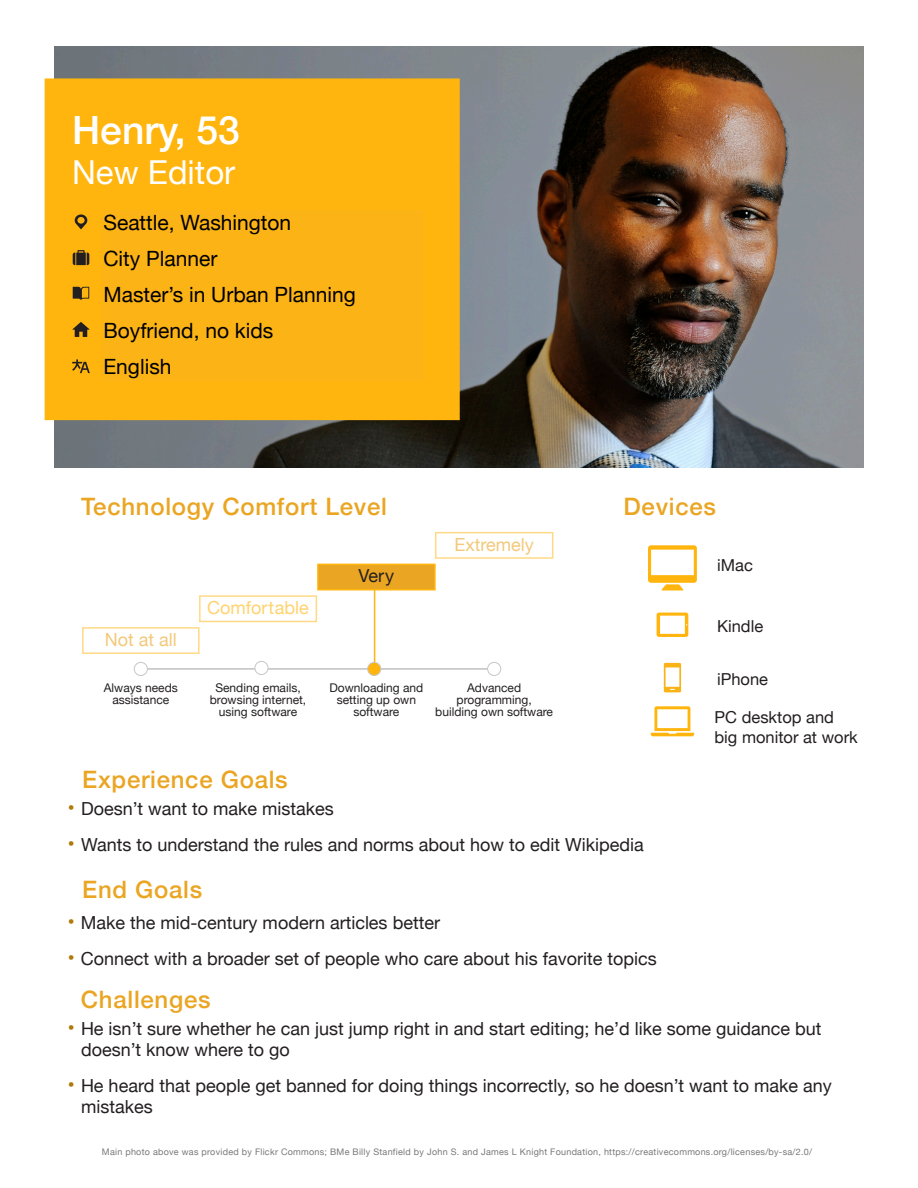
<style>
.page{position:relative;width:918px;height:1188px;background:#fff}
.page>*{position:absolute;margin:0;border:0;box-sizing:border-box;transform-origin:0 0}
.t1{font:500 39px "Helvetica Neue";color:#fff}
.t2{font:33px "Helvetica Neue";color:#fff}
.t3{font:500 24px "Helvetica Neue";letter-spacing:.03em;color:#eaa522}
.t4{font:21px/36px "Helvetica Neue";color:#000}
.t5{font:18px/21px "Helvetica Neue";color:#231f20}
.t6{font:18px "Helvetica Neue";color:#f3c97a}
.t7{font:18px "Helvetica Neue";color:#ffd36e}
.t8{font:16.5px/19.8px "Helvetica Neue";color:#231f20}
.t9{font:12px/12px "Helvetica Neue";color:#231f20;text-align:center}
.t10{font:9px "Helvetica Neue";letter-spacing:.03em;color:#787878}
.s1{font-size:21px;color:#b07a0a}
</style>
<div class="page">
<img style="left:54px;top:46px;width:810px;height:421px">
<div style="left:45px;top:78px;width:415px;height:342px;background:#ffb50d;border:2px solid #ffb50d"></div>
<svg style="left:75px;top:214px;width:12px;height:15px"></svg>
<svg style="left:73px;top:250px;width:16px;height:15px"></svg>
<svg style="left:73px;top:287px;width:16px;height:13px"></svg>
<svg style="left:72px;top:322px;width:18px;height:15px"></svg>
<svg style="left:72px;top:359px;width:18px;height:14px"></svg>
<div style="left:103px;top:210px;width:320px;height:170px;background:#fbb316"></div>
<hr style="left:139px;top:669px;width:356px;height:1px;background:#787878">
<hr style="left:374px;top:585px;width:1px;height:84px;background:#ffb50d">
<div style="left:82px;top:627px;width:118px;height:27px;border:2px solid #ffda86"></div>
<div style="left:199px;top:595px;width:118px;height:27px;border:2px solid #ffda86"></div>
<div style="left:318px;top:564px;width:117px;height:26px;background:#eaa522"></div>
<div style="left:317px;top:564px;width:119px;height:26px;border:2px solid #ffb50d"></div>
<div style="left:435px;top:532px;width:118px;height:27px;border:2px solid #ffda86"></div>
<div style="left:134px;top:662px;width:13px;height:13px;background:#fff;border-radius:50%"></div>
<div style="left:134px;top:662px;width:14px;height:14px;border:1px solid #c7c7c7;border-radius:50%"></div>
<div style="left:488px;top:662px;width:13px;height:13px;background:#fff;border-radius:50%"></div>
<div style="left:487px;top:662px;width:14px;height:14px;border:1px solid #c7c7c7;border-radius:50%"></div>
<div style="left:368px;top:662px;width:13px;height:13px;background:#ffb50d;border-radius:50%"></div>
<div style="left:367px;top:662px;width:14px;height:14px;border:1px solid #c7c7c7;border-radius:50%"></div>
<svg style="left:664px;top:663px;width:17px;height:29px"></svg>
<svg style="left:657px;top:613px;width:31px;height:24px"></svg>
<svg style="left:648px;top:545px;width:49px;height:45px"></svg>
<svg style="left:651px;top:706px;width:43px;height:30px"></svg>
<div style="left:255px;top:661px;width:13px;height:14px;background:#fff;border-radius:50%"></div>
<div style="left:254px;top:661px;width:14px;height:14px;border:1px solid #c7c7c7;border-radius:50%"></div>
<h1 class="t1" style="left:72px;top:106px;width:169px">Henry, 53</h1>
<h2 class="t2" style="left:72px;top:152px;width:165px">New Editor</h2>
<p class="t4" style="left:103px;top:204px;width:254px">Seattle, Washington<br>City Planner<br>Master’s in Urban Planning<br>Boyfriend, no kids<br>English</p>
<h3 class="t3" style="left:81px;top:492px;width:308px">Technology Comfort Level</h3>
<h3 class="t3" style="left:624px;top:492px;width:94px">Devices</h3>
<p class="t6" style="left:105px;top:629px;width:73px">Not at all</p>
<p class="t7" style="left:207px;top:597px;width:103px">Comfortable</p>
<p class="t5" style="left:359px;top:565px;width:37px">Very</p>
<p class="t6" style="left:455px;top:533px;width:81px">Extremely</p>
<p class="t9" style="left:210px;top:682px;width:98px">Sending emails, browsing internet, using software</p>
<p class="t9" style="left:104px;top:682px;width:75px">Always needs assistance</p>
<p class="t9" style="left:329px;top:682px;width:96px">Downloading and setting up own software</p>
<p class="t9" style="left:435px;top:682px;width:119px">Advanced programming, building own software</p>
<h3 class="t3" style="left:82px;top:764px;width:207px">Experience Goals</h3>
<p class="t5" style="left:68px;top:798px;width:268px"><span class="s1">•</span> Doesn’t want to make mistakes</p>
<p class="t5" style="left:68px;top:834px;width:578px"><span class="s1">•</span> Wants to understand the rules and norms about how to edit Wikipedia</p>
<h3 class="t3" style="left:82px;top:875px;width:122px">End Goals</h3>
<p class="t5" style="left:67px;top:911px;width:374px"><span class="s1">•</span> Make the mid-century modern articles better</p>
<p class="t5" style="left:67px;top:947px;width:591px"><span class="s1">•</span> Connect with a broader set of people who care about his favorite topics</p>
<p class="t8" style="left:717px;top:555px;width:37px">iMac</p>
<p class="t8" style="left:717px;top:616px;width:48px">Kindle</p>
<p class="t8" style="left:717px;top:669px;width:53px">iPhone</p>
<p class="t8" style="left:714px;top:707px;width:145px">PC desktop and big monitor at work</p>
<h3 class="t3" style="left:81px;top:985px;width:131px">Challenges</h3>
<p class="t5" style="left:81px;top:1018px;width:742px;text-indent:-14px"><span class="s1">•</span> He isn’t sure whether he can just jump right in and start editing; he’d like some guidance but doesn’t know where to go</p>
<p class="t5" style="left:81px;top:1075px;width:752px;text-indent:-14px"><span class="s1">•</span> He heard that people get banned for doing things incorrectly, so he doesn’t want to make any mistakes</p>
<p class="t10" style="left:102px;top:1146px;width:712px">Main photo above was provided by Flickr Commons; BMe Billy Stanfield by John S. and James L Knight Foundation, https://creativecommons.org/licenses/by-sa/2.0/</p>
</div>
